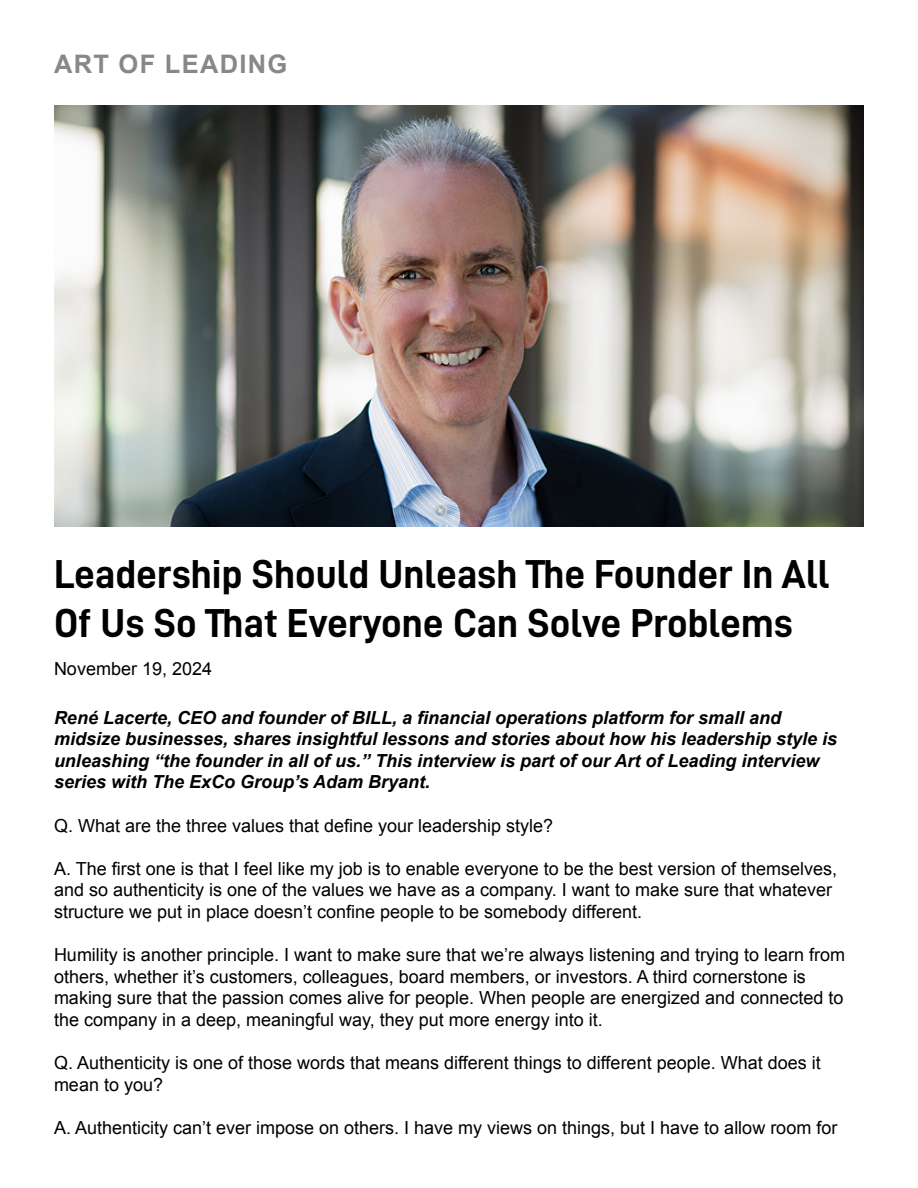
<style>
.page{position:relative;width:918px;height:1188px;background:#fff}
.page>*{position:absolute;margin:0;border:0;box-sizing:border-box;transform-origin:0 0}
.t1{font:40.5px/48.6px "D DIN Bold";color:#000}
.t2{font:700 25.5px "Arial";letter-spacing:.05em;color:#86888a}
.t3{font:18px/21.6px "Arial";color:#000}
.t4{font:italic 700 18px/21.6px "Arial";color:#000}
</style>
<div class="page">
<img style="left:54px;top:106px;width:810px;height:420px">
<h2 class="t2" style="left:54px;top:48px;width:235px">ART OF LEADING</h2>
<h1 class="t1" style="left:54px;top:549px;width:777px">Leadership Should Unleash The Founder In All<br>Of Us So That Everyone Can Solve Problems</h1>
<p class="t3" style="left:54px;top:658px;width:160px">November 19, 2024</p>
<p class="t4" style="left:54px;top:707px;width:785px">René Lacerte, CEO and founder of BILL, a financial operations platform for small and midsize businesses, shares insightful lessons and stories about how his leadership style is unleashing “the founder in all of us.” This interview is part of our Art of Leading interview series with The ExCo Group’s Adam Bryant.</p>
<p class="t3" style="left:54px;top:815px;width:501px">Q. What are the three values that define your leadership style?</p>
<p class="t3" style="left:54px;top:858px;width:785px">A. The first one is that I feel like my job is to enable everyone to be the best version of themselves, and so authenticity is one of the values we have as a company. I want to make sure that whatever structure we put in place doesn’t confine people to be somebody different.</p>
<p class="t3" style="left:54px;top:944px;width:793px">Humility is another principle. I want to make sure that we’re always listening and trying to learn from others, whether it’s customers, colleagues, board members, or investors. A third cornerstone is making sure that the passion comes alive for people. When people are energized and connected to the company in a deep, meaningful way, they put more energy into it.</p>
<p class="t3" style="left:54px;top:1052px;width:768px">Q. Authenticity is one of those words that means different things to different people. What does it mean to you?</p>
<p class="t3" style="left:54px;top:1117px;width:785px">A. Authenticity can’t ever impose on others. I have my views on things, but I have to allow room for</p>
</div>
